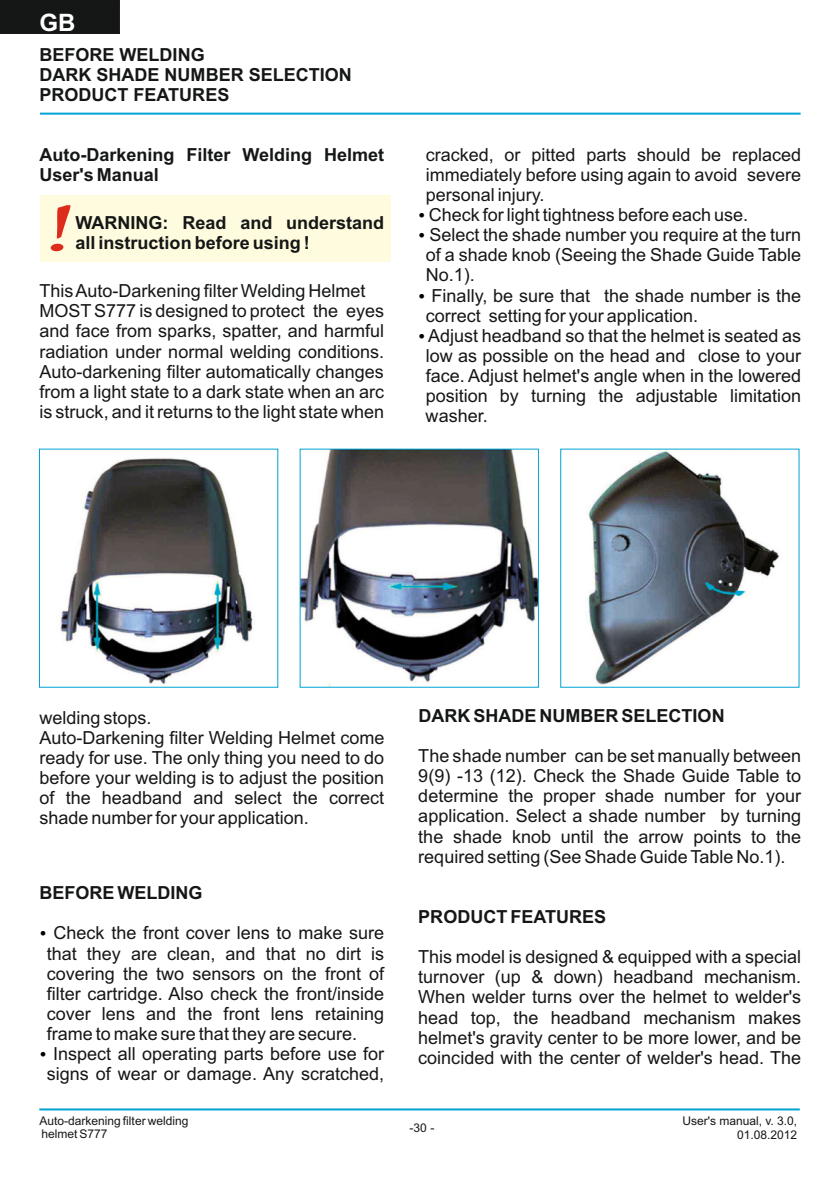
<style>
.page{position:relative;width:840px;height:1191px;background:#fff}
.page>*{position:absolute;margin:0;border:0;box-sizing:border-box;transform-origin:0 0}
.t1{font:700 24px "Arial";color:#fff}
.t2{font:18px/20.2px "Arial";color:#151616}
.t3{font:700 18px/20.2px "Arial";color:#151616}
.t4{font:12px/13.4px "Arial";color:#151616}
</style>
<div class="page">
<img style="left:586px;top:450px;width:193px;height:235px">
<img style="left:301px;top:450px;width:235px;height:235px">
<img style="left:57px;top:458px;width:196px;height:226px">
<div style="left:41px;top:196px;width:349px;height:66px;background:#fffbde"></div>
<hr style="left:39px;top:1108px;width:760px;height:2px;background:#00a3d4">
<hr style="left:40px;top:113px;width:760px;height:2px;background:#00a3d4">
<svg style="left:51px;top:205px;width:20px;height:46px"></svg>
<div style="left:0;top:0;width:120px;height:34px;background:#151616"></div>
<h1 class="t1" style="left:39px;top:13px;width:37px">GB</h1>
<p class="t3" style="left:39px;top:46px;width:313px">BEFORE WELDING<br>DARK SHADE NUMBER SELECTION<br>PRODUCT FEATURES</p>
<p class="t3" style="left:39px;top:146px;width:346px">Auto-Darkening Filter Welding Helmet</p>
<p class="t2" style="left:425px;top:146px;width:377px">cracked, or pitted parts should be replaced</p>
<p class="t3" style="left:39px;top:166px;width:121px">User's Manual</p>
<p class="t2" style="left:425px;top:166px;width:377px">immediately before using again to avoid severe personal injury.</p>
<p class="t3" style="left:75px;top:214px;width:310px">WARNING: Read and understand</p>
<p class="t2" style="left:428px;top:206px;width:374px">Check for light tightness before each use.<br>Select the shade number you require at the turn</p>
<p class="t3" style="left:75px;top:234px;width:236px">all instruction before using !</p>
<p class="t2" style="left:425px;top:246px;width:377px">of a shade knob (Seeing the Shade Guide Table<br>No.1).</p>
<p class="t2" style="left:39px;top:282px;width:327px">This Auto-Darkening filter Welding Helmet</p>
<p class="t2" style="left:431px;top:287px;width:371px">Finally, be sure that the shade number is the</p>
<p class="t2" style="left:39px;top:302px;width:346px">MOSTS777 is designed to protect the eyes</p>
<p class="t2" style="left:425px;top:307px;width:274px">correct setting for your application.</p>
<p class="t2" style="left:39px;top:323px;width:346px">and face from sparks, spatter, and harmful</p>
<p class="t2" style="left:428px;top:327px;width:374px">Adjust headband so that the helmet is seated as</p>
<p class="t2" style="left:39px;top:343px;width:346px">radiation under normal welding conditions.</p>
<p class="t2" style="left:425px;top:347px;width:377px">low as possible on the head and close to your</p>
<p class="t2" style="left:39px;top:363px;width:346px">Auto-darkening filter automatically changes</p>
<p class="t2" style="left:425px;top:367px;width:377px">face. Adjust helmet's angle when in the lowered</p>
<p class="t2" style="left:39px;top:383px;width:346px">from a light state to a dark state when an arc</p>
<p class="t2" style="left:425px;top:387px;width:377px">position by turning the adjustable limitation</p>
<p class="t2" style="left:39px;top:403px;width:346px">is struck, and it returns to the light state when</p>
<p class="t2" style="left:425px;top:407px;width:64px">washer.</p>
<p class="t2" style="left:39px;top:709px;width:114px">welding stops.</p>
<p class="t3" style="left:418px;top:707px;width:308px">DARK SHADE NUMBER SELECTION</p>
<p class="t2" style="left:39px;top:729px;width:346px">Auto-Darkening filter Welding Helmet come ready for use. The only thing you need to do</p>
<p class="t2" style="left:418px;top:747px;width:384px">The shade number can be set manually between</p>
<p class="t2" style="left:39px;top:769px;width:346px">before your welding is to adjust the position</p>
<p class="t2" style="left:418px;top:767px;width:384px">9(9) -13 (12). Check the Shade Guide Table to</p>
<p class="t2" style="left:39px;top:789px;width:346px">of the headband and select the correct</p>
<p class="t2" style="left:418px;top:787px;width:384px">determine the proper shade number for your</p>
<p class="t2" style="left:39px;top:809px;width:271px">shade number for your application.</p>
<p class="t2" style="left:418px;top:807px;width:384px;text-align:justify">application. Select a shade number by turning the shade knob until the arrow points to the required setting (See Shade Guide Table No.1).</p>
<p class="t3" style="left:39px;top:884px;width:164px">BEFORE WELDING</p>
<p class="t3" style="left:418px;top:908px;width:189px">PRODUCT FEATURES</p>
<p class="t2" style="left:47px;top:924px;width:339px;text-align:center">Check the front cover lens to make sure that they are clean, and that no dirt is</p>
<p class="t2" style="left:418px;top:948px;width:384px">This model is designed &amp; equipped with a special</p>
<p class="t2" style="left:47px;top:964px;width:339px">covering the two sensors on the front of</p>
<p class="t2" style="left:418px;top:968px;width:384px">turnover (up &amp; down) headband mechanism.</p>
<p class="t2" style="left:47px;top:985px;width:339px">filter cartridge. Also check the front/inside</p>
<p class="t2" style="left:418px;top:988px;width:384px">When welder turns over the helmet to welder's</p>
<p class="t2" style="left:47px;top:1005px;width:339px">cover lens and the front lens retaining</p>
<p class="t2" style="left:418px;top:1008px;width:384px">head top, the headband mechanism makes</p>
<p class="t2" style="left:47px;top:1025px;width:312px">frame to make sure that they are secure.</p>
<p class="t2" style="left:418px;top:1029px;width:384px">helmet's gravity center to be more lower, and be</p>
<p class="t2" style="left:53px;top:1045px;width:332px">Inspect all operating parts before use for</p>
<p class="t2" style="left:418px;top:1049px;width:384px">coincided with the center of welder's head. The</p>
<p class="t2" style="left:47px;top:1065px;width:339px">signs of wear or damage. Any scratched,</p>
<p class="t4" style="left:39px;top:1114px;width:150px">Auto-darkening filter welding helmet S777</p>
<p class="t4" style="left:682px;top:1115px;width:116px;text-align:right">User's manual, v. 3.0,<br>01.08.2012</p>
<p class="t4" style="left:409px;top:1122px;width:26px">-30 -</p>
</div>
